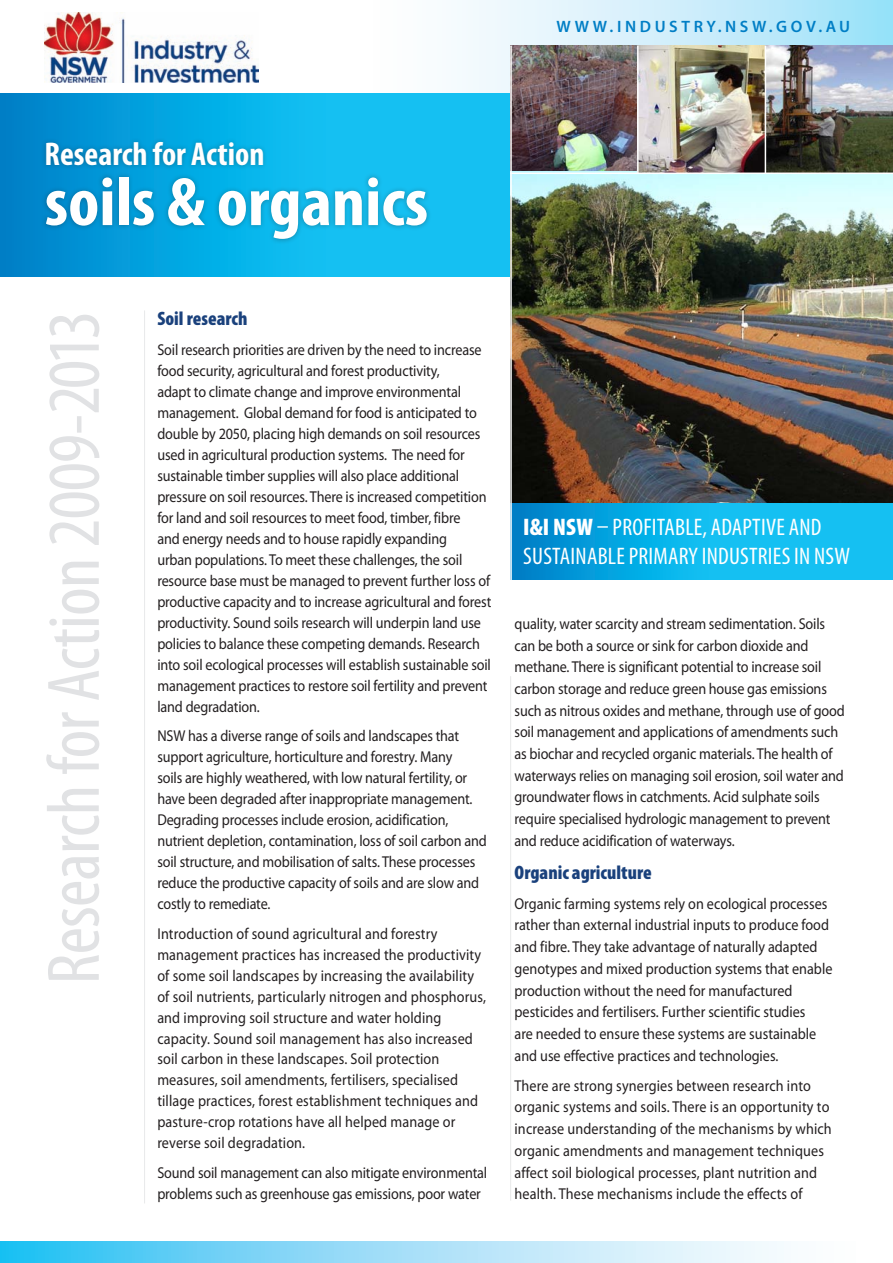
<style>
.page{position:relative;width:893px;height:1263px;background:#fff}
.page>*{position:absolute;margin:0;border:0;box-sizing:border-box;transform-origin:0 0}
.t1{font:700 condensed 69px "Myriad Pro";color:#fff;scale:1.05 1}
.t2{font:700 condensed 33px "Myriad Pro";color:#fff}
.t3{font:condensed 24px/28.8px "Myriad Pro";letter-spacing:.01em;color:#fff}
.para{font:900 condensed 19.5px "Myriad Pro";color:#1a417c}
.sub_head{font:900 condensed 19.5px "Myriad Pro";color:#1a417c}
.t4{font:600 16.5px "Myriad Pro";letter-spacing:.22em;color:#007ec5}
.para-2{font:15.75px/21px "Myriad Pro";letter-spacing:-.01em;color:#231f20;scale:.9 1}
.para-3{font:15.75px/21px "Myriad Pro";letter-spacing:.01em;color:#231f20;scale:.9 1}
.s1{font-weight:900}
</style>
<div class="page">
<div style="left:342px;top:0;width:551px;height:94px;background:linear-gradient(to right,#fff,#a1e2f9)"></div>
<svg style="left:0;top:94px;width:510px;height:182px;background:#08a7e1"></svg>
<img style="left:512px;top:170px;width:381px;height:334px">
<img style="left:512px;top:46px;width:125px;height:124px">
<img style="left:639px;top:46px;width:254px;height:127px">
<hr style="left:144px;top:310px;width:1px;height:893px;background:#d1d2d4">
<hr style="left:510px;top:676px;width:1px;height:524px;background:#d1d2d4">
<svg style="left:512px;top:504px;width:381px;height:75px;background:#0cb0e7"></svg>
<svg style="left:0;top:1242px;width:784px;height:21px;background:#98ddf8"></svg>
<hr style="left:637px;top:46px;width:2px;height:127px;background:#fff">
<hr style="left:765px;top:46px;width:1px;height:127px;background:#fff">
<svg style="left:46px;top:315px;width:53px;height:665px"></svg>
<hr style="left:510px;top:173px;width:383px;height:1px;background:#fff">
<div style="left:40px;top:137px;width:490px;height:125px;background:#231f20;opacity:.35"></div>
<hr style="left:510px;top:46px;width:2px;height:559px;background:#fff">
<img style="left:45px;top:13px;width:213px;height:70px">
<p class="t4" style="left:557px;top:16px;width:295px">WWW.INDUSTRY.NSW.GOV.AU</p>
<p class="t2" style="left:45px;top:133px;width:221px">Research for Action</p>
<p class="t1" style="left:45px;top:159px;width:367px">soils &amp; organics</p>
<p class="sub_head" style="left:157px;top:308px;width:92px">Soil research</p>
<p class="para-2" style="left:157px;top:338px;width:373px">Soil research priorities are driven by the need to increase food security, agricultural and forest productivity,<br>adapt to climate change and improve environmental management. Global demand for food is anticipated to double by 2050, placing high demands on soil resources used in agricultural production systems. The need for sustainable timber supplies will also place additional pressure on soil resources. There is increased competition for land and soil resources to meet food, timber, fibre<br>and energy needs and to house rapidly expanding<br>urban populations. To meet these challenges, the soil resource base must be managed to prevent further loss of productive capacity and to increase agricultural and forest productivity. Sound soils research will underpin land use policies to balance these competing demands. Research into soil ecological processes will establish sustainable soil management practices to restore soil fertility and prevent land degradation.</p>
<p class="para-2" style="left:157px;top:725px;width:368px">NSW has a diverse range of soils and landscapes that support agriculture, horticulture and forestry. Many<br>soils are highly weathered, with low natural fertility, or have been degraded after inappropriate management.<br>Degrading processes include erosion, acidification, nutrient depletion, contamination, loss of soil carbon and soil structure, and mobilisation of salts. These processes reduce the productive capacity of soils and are slow and costly to remediate.</p>
<p class="para-3" style="left:157px;top:922px;width:367px">Introduction of sound agricultural and forestry management practices has increased the productivity of some soil landscapes by increasing the availability of soil nutrients, particularly nitrogen and phosphorus, and improving soil structure and water holding capacity. Sound soil management has also increased soil carbon in these landscapes. Soil protection measures, soil amendments, fertilisers, specialised tillage practices, forest establishment techniques and pasture-crop rotations have all helped manage or reverse soil degradation.</p>
<p class="para-2" style="left:157px;top:1162px;width:368px">Sound soil management can also mitigate environmental problems such as greenhouse gas emissions, poor water</p>
<p class="t3" style="left:523px;top:513px;width:328px"><span class="s1">I&amp;I NSW</span> – PROFITABLE, ADAPTIVE AND<br>SUSTAINABLE PRIMARY INDUSTRIES IN NSW</p>
<p class="para-2" style="left:514px;top:612px;width:369px;line-height:21.8px">quality, water scarcity and stream sedimentation. Soils can be both a source or sink for carbon dioxide and methane. There is significant potential to increase soil carbon storage and reduce green house gas emissions such as nitrous oxides and methane, through use of good soil management and applications of amendments such as biochar and recycled organic materials. The health of waterways relies on managing soil erosion, soil water and groundwater flows in catchments. Acid sulphate soils require specialised hydrologic management to prevent and reduce acidification of waterways.</p>
<p class="para" style="left:514px;top:861px;width:139px">Organic agriculture</p>
<p class="para-2" style="left:514px;top:892px;width:355px;line-height:21.8px">Organic farming systems rely on ecological processes rather than external industrial inputs to produce food and fibre. They take advantage of naturally adapted genotypes and mixed production systems that enable production without the need for manufactured pesticides and fertilisers. Further scientific studies<br>are needed to ensure these systems are sustainable and use effective practices and technologies.</p>
<p class="para-3" style="left:514px;top:1074px;width:354px;line-height:21.8px">There are strong synergies between research into organic systems and soils. There is an opportunity to increase understanding of the mechanisms by which organic amendments and management techniques affect soil biological processes, plant nutrition and health. These mechanisms include the effects of</p>
</div>
